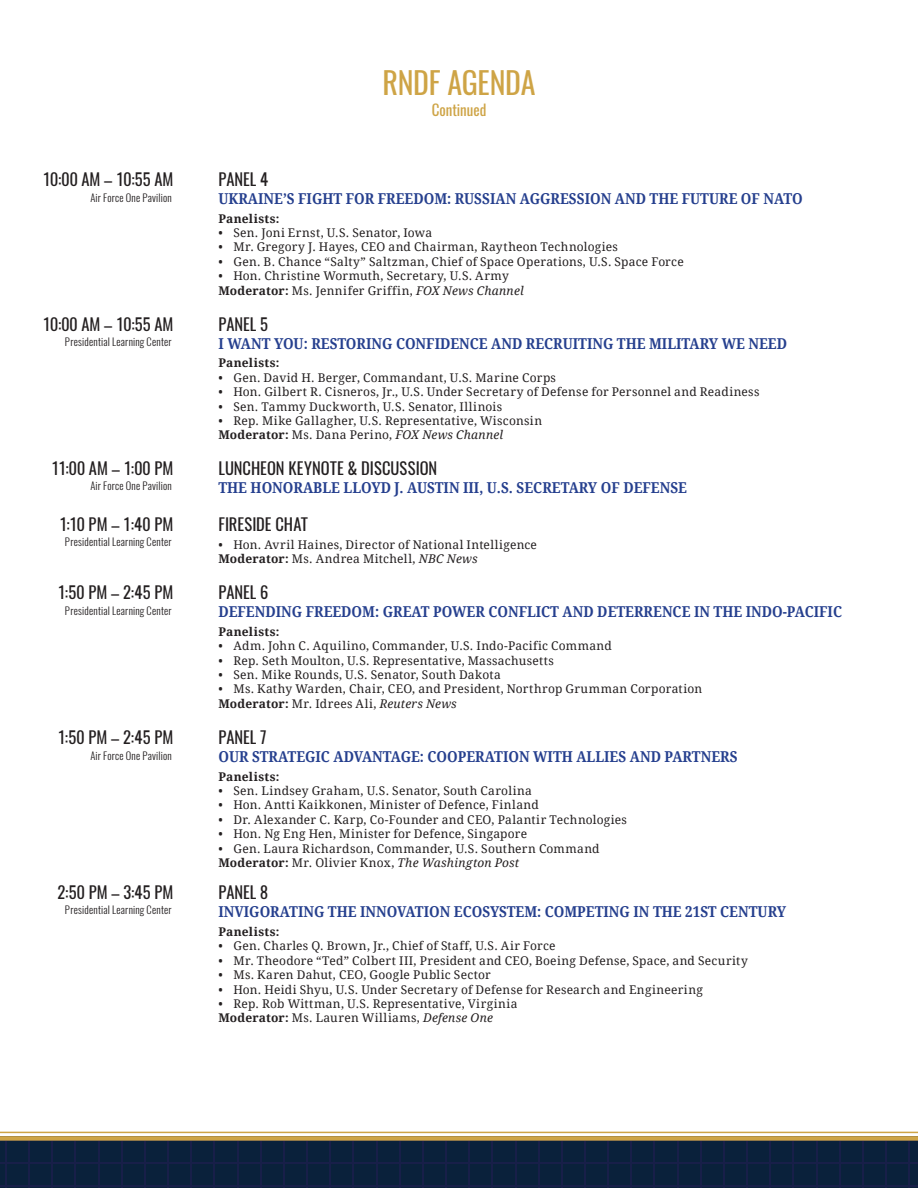
<style>
.page{position:relative;width:918px;height:1188px;background:#fff}
.page>*{position:absolute;margin:0;border:0;box-sizing:border-box;transform-origin:0 0}
.t1{font:30px "Oswald";letter-spacing:-.01em;color:#cea446}
.t2{font:16.5px "Oswald";color:#231f20}
.t3{font:700 15px "Droid Serif";color:#253f8e;scale:.9 1}
.t4{font:15px "Oswald";color:#cea446}
.t5{font:12px/14.4px "Droid Serif";letter-spacing:.02em;color:#231f20}
.t6{font:700 12px "Droid Serif";letter-spacing:.03em;color:#231f20}
.t7{font:300 10.5px "Oswald";letter-spacing:.02em;color:#231f20}
.s1{font-weight:700}
.s2{font-style:italic}
</style>
<div class="page">
<div style="left:0;top:1136px;width:918px;height:52px;background:linear-gradient(to right,#0c213d,#0c213d)"></div>
<hr style="left:0;top:1132px;width:918px;height:1px;background:#cea446">
<div style="left:0;top:1136px;width:918px;height:5px;background:#cea446"></div>
<h1 class="t1" style="left:382px;top:62px;width:155px">RNDF AGENDA</h1>
<p class="t4" style="left:432px;top:100px;width:56px">Continued</p>
<h2 class="t2" style="left:43px;top:168px;width:132px">10:00 AM – 10:55 AM</h2>
<h2 class="t2" style="left:218px;top:168px;width:51px">PANEL 4</h2>
<p class="t3" style="left:218px;top:188px;width:651px">UKRAINE’S FIGHT FOR FREEDOM: RUSSIAN AGGRESSION AND THE FUTURE OF NATO</p>
<p class="t6" style="left:218px;top:210px;width:63px">Panelists:</p>
<p class="t5" style="left:218px;top:225px;width:215px">• Sen. Joni Ernst, U.S. Senator, Iowa</p>
<p class="t5" style="left:218px;top:240px;width:401px">• Mr. Gregory J. Hayes, CEO and Chairman, Raytheon Technologies</p>
<p class="t5" style="left:218px;top:254px;width:467px">• Gen. B. Chance “Salty” Saltzman, Chief of Space Operations, U.S. Space Force</p>
<p class="t5" style="left:218px;top:268px;width:307px">• Hon. Christine Wormuth, Secretary, U.S. Army<br><span class="s1">Moderator:</span> Ms. Jennifer Griffin, <span class="s2">FOX News Channel</span></p>
<h2 class="t2" style="left:43px;top:313px;width:132px">10:00 AM – 10:55 AM</h2>
<h2 class="t2" style="left:218px;top:313px;width:51px">PANEL 5</h2>
<p class="t3" style="left:218px;top:333px;width:633px">I WANT YOU: RESTORING CONFIDENCE AND RECRUITING THE MILITARY WE NEED</p>
<p class="t6" style="left:218px;top:355px;width:63px">Panelists:</p>
<p class="t5" style="left:218px;top:370px;width:339px">• Gen. David H. Berger, Commandant, U.S. Marine Corps</p>
<p class="t5" style="left:218px;top:384px;width:543px">• Hon. Gilbert R. Cisneros, Jr., U.S. Under Secretary of Defense for Personnel and Readiness</p>
<p class="t5" style="left:218px;top:399px;width:285px">• Sen. Tammy Duckworth, U.S. Senator, Illinois</p>
<p class="t5" style="left:218px;top:413px;width:325px">• Rep. Mike Gallagher, U.S. Representative, Wisconsin<br><span class="s1">Moderator:</span> Ms. Dana Perino, <span class="s2">FOX News Channel</span></p>
<h2 class="t2" style="left:52px;top:457px;width:123px">11:00 AM – 1:00 PM</h2>
<h2 class="t2" style="left:218px;top:457px;width:220px">LUNCHEON KEYNOTE &amp; DISCUSSION</h2>
<p class="t3" style="left:218px;top:478px;width:522px">THE HONORABLE LLOYD J. AUSTIN III, U.S. SECRETARY OF DEFENSE</p>
<h2 class="t2" style="left:59px;top:513px;width:116px">1:10 PM – 1:40 PM</h2>
<h2 class="t2" style="left:218px;top:513px;width:91px">FIRESIDE CHAT</h2>
<p class="t5" style="left:218px;top:537px;width:320px">• Hon. Avril Haines, Director of National Intelligence<br><span class="s1">Moderator:</span> Ms. Andrea Mitchell, <span class="s2">NBC News</span></p>
<h2 class="t2" style="left:58px;top:581px;width:117px">1:50 PM – 2:45 PM</h2>
<h2 class="t2" style="left:218px;top:581px;width:51px">PANEL 6</h2>
<p class="t3" style="left:218px;top:601px;width:694px">DEFENDING FREEDOM: GREAT POWER CONFLICT AND DETERRENCE IN THE INDO-PACIFIC</p>
<p class="t6" style="left:218px;top:623px;width:63px">Panelists:</p>
<p class="t5" style="left:218px;top:638px;width:395px">• Adm. John C. Aquilino, Commander, U.S. Indo-Pacific Command</p>
<p class="t5" style="left:218px;top:653px;width:337px">• Rep. Seth Moulton, U.S. Representative, Massachusetts</p>
<p class="t5" style="left:218px;top:667px;width:284px">• Sen. Mike Rounds, U.S. Senator, South Dakota</p>
<p class="t5" style="left:218px;top:682px;width:485px">• Ms. Kathy Warden, Chair, CEO, and President, Northrop Grumman Corporation<br><span class="s1">Moderator:</span> Mr. Idrees Ali, <span class="s2">Reuters News</span></p>
<h2 class="t2" style="left:58px;top:726px;width:117px">1:50 PM – 2:45 PM</h2>
<h2 class="t2" style="left:218px;top:726px;width:50px">PANEL 7</h2>
<p class="t3" style="left:218px;top:746px;width:578px">OUR STRATEGIC ADVANTAGE: COOPERATION WITH ALLIES AND PARTNERS</p>
<p class="t6" style="left:218px;top:768px;width:63px">Panelists:</p>
<p class="t5" style="left:218px;top:783px;width:315px">• Sen. Lindsey Graham, U.S. Senator, South Carolina</p>
<p class="t5" style="left:218px;top:798px;width:322px">• Hon. Antti Kaikkonen, Minister of Defence, Finland</p>
<p class="t5" style="left:218px;top:812px;width:410px">• Dr. Alexander C. Karp, Co-Founder and CEO, Palantir Technologies</p>
<p class="t5" style="left:218px;top:826px;width:310px">• Hon. Ng Eng Hen, Minister for Defence, Singapore</p>
<p class="t5" style="left:218px;top:841px;width:383px">• Gen. Laura Richardson, Commander, U.S. Southern Command<br><span class="s1">Moderator:</span> Mr. Olivier Knox, <span class="s2">The Washington Post</span></p>
<h2 class="t2" style="left:57px;top:881px;width:118px">2:50 PM – 3:45 PM</h2>
<h2 class="t2" style="left:218px;top:881px;width:51px">PANEL 8</h2>
<p class="t3" style="left:218px;top:901px;width:632px">INVIGORATING THE INNOVATION ECOSYSTEM: COMPETING IN THE 21ST CENTURY</p>
<p class="t6" style="left:218px;top:923px;width:63px">Panelists:</p>
<p class="t5" style="left:218px;top:939px;width:339px">• Gen. Charles Q. Brown, Jr., Chief of Staff, U.S. Air Force</p>
<p class="t5" style="left:218px;top:953px;width:531px">• Mr. Theodore “Ted” Colbert III, President and CEO, Boeing Defense, Space, and Security</p>
<p class="t5" style="left:218px;top:967px;width:274px">• Ms. Karen Dahut, CEO, Google Public Sector</p>
<p class="t5" style="left:218px;top:982px;width:486px">• Hon. Heidi Shyu, U.S. Under Secretary of Defense for Research and Engineering</p>
<p class="t5" style="left:218px;top:996px;width:301px">• Rep. Rob Wittman, U.S. Representative, Virginia<br><span class="s1">Moderator:</span> Ms. Lauren Williams, <span class="s2">Defense One</span></p>
<p class="t7" style="left:90px;top:191px;width:83px">Air Force One Pavilion</p>
<p class="t7" style="left:65px;top:335px;width:108px">Presidential Learning Center</p>
<p class="t7" style="left:90px;top:478px;width:83px">Air Force One Pavilion</p>
<p class="t7" style="left:65px;top:535px;width:108px">Presidential Learning Center</p>
<p class="t7" style="left:65px;top:604px;width:108px">Presidential Learning Center</p>
<p class="t7" style="left:90px;top:748px;width:83px">Air Force One Pavilion</p>
<p class="t7" style="left:65px;top:903px;width:108px">Presidential Learning Center</p>
</div>
